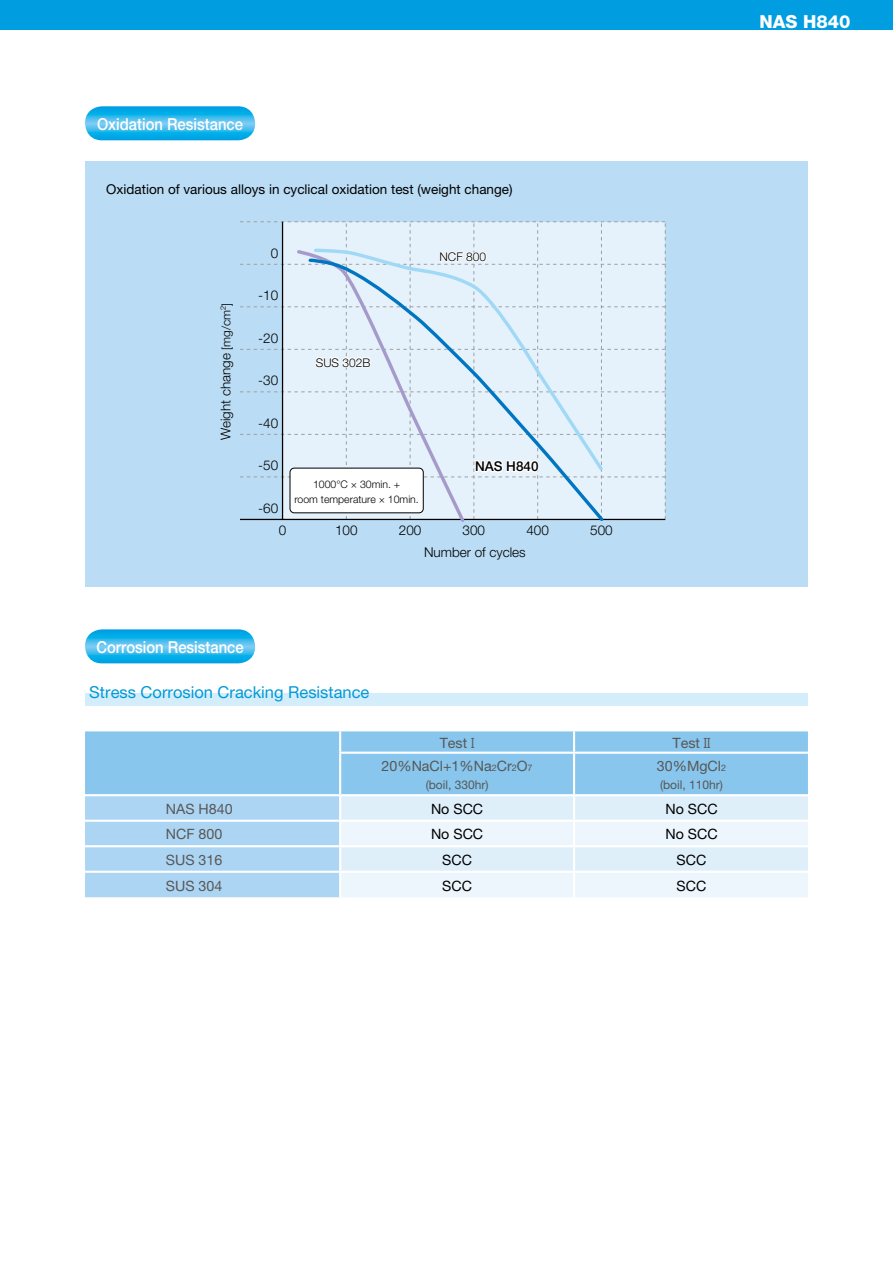
<style>
.page{position:relative;width:893px;height:1263px;background:#fff}
.page>*{position:absolute;margin:0;border:0;box-sizing:border-box;transform-origin:0 0}
.t1{font:800 18px "Helvetica Neue LT Std";color:#fff}
.t2{font:500 16.5px "Helvetica Neue LT Std";color:#fff;scale:.9 1}
.t3{font:16.5px "Helvetica Neue LT Std";color:#0099d9}
.t4{font:14.25px "Helvetica Neue LT Std";color:#595757}
.t5{font:14.25px "Helvetica Neue LT Std";color:#000}
.t6{font:300 13.5px "Helvetica Neue LT Std";color:#000}
.t7{font:13.5px "Helvetica Neue LT Std";color:#000}
.t8{font:500 13.5px "Helvetica Neue LT Std";color:#000}
.t9{font:12px "Helvetica Neue LT Std";color:#595757}
.t10{font:300 12px "Helvetica Neue LT Std";color:#000}
.t11{font:300 10.5px/15px "Helvetica Neue LT Std";color:#000;text-align:center}
.s1{font-size:12px}
.s2{font-family:"City";font-weight:300}
.s3{font-size:9px}
</style>
<div class="page">
<div style="left:0;top:0;width:893px;height:30px;background:#009de1"></div>
<svg style="left:85px;top:106px;width:170px;height:34px;background:#35b8eb"></svg>
<div style="left:85px;top:162px;width:723px;height:425px;background:#badcf4"></div>
<hr style="left:240px;top:519px;width:425px;height:1px;background:#000">
<svg style="left:240px;top:221px;width:426px;height:298px;background:#d8e8f4"></svg>
<div style="left:290px;top:468px;width:133px;height:45px;background:#fff;border-radius:4px"></div>
<div style="left:290px;top:468px;width:133px;height:45px;border:1px solid #000;border-radius:4px"></div>
<div style="left:85px;top:693px;width:723px;height:13px;background:#d3edfb"></div>
<div style="left:85px;top:731px;width:723px;height:63px;background:#88c6ed"></div>
<svg style="left:85px;top:796px;width:723px;height:101px;background:#d1e8f7"></svg>
<hr style="left:339px;top:731px;width:2px;height:21px;background:#fff">
<hr style="left:573px;top:731px;width:2px;height:21px;background:#fff">
<hr style="left:339px;top:752px;width:235px;height:2px;background:#fff">
<hr style="left:339px;top:754px;width:2px;height:40px;background:#fff">
<hr style="left:574px;top:752px;width:234px;height:2px;background:#fff">
<hr style="left:573px;top:754px;width:2px;height:40px;background:#fff">
<hr style="left:339px;top:796px;width:2px;height:24px;background:#fff">
<hr style="left:573px;top:796px;width:2px;height:24px;background:#fff">
<hr style="left:85px;top:820px;width:255px;height:2px;background:#fff">
<hr style="left:340px;top:820px;width:234px;height:2px;background:#fff">
<hr style="left:339px;top:822px;width:2px;height:23px;background:#fff">
<hr style="left:574px;top:820px;width:234px;height:2px;background:#fff">
<hr style="left:573px;top:822px;width:2px;height:23px;background:#fff">
<hr style="left:85px;top:845px;width:255px;height:2px;background:#fff">
<hr style="left:340px;top:845px;width:234px;height:2px;background:#fff">
<hr style="left:339px;top:847px;width:2px;height:24px;background:#fff">
<hr style="left:574px;top:845px;width:234px;height:2px;background:#fff">
<hr style="left:573px;top:847px;width:2px;height:24px;background:#fff">
<hr style="left:85px;top:871px;width:255px;height:2px;background:#fff">
<hr style="left:340px;top:871px;width:234px;height:2px;background:#fff">
<hr style="left:339px;top:873px;width:2px;height:24px;background:#fff">
<hr style="left:574px;top:871px;width:234px;height:2px;background:#fff">
<hr style="left:573px;top:873px;width:2px;height:24px;background:#fff">
<svg style="left:85px;top:629px;width:170px;height:34px;background:#2db5eb"></svg>
<p class="t1" style="left:759px;top:11px;width:93px">NAS H840</p>
<p class="t2" style="left:97px;top:114px;width:164px">Oxidation Resistance</p>
<p class="t7" style="left:106px;top:181px;width:408px">Oxidation of various alloys in cyclical oxidation test (weight change)</p>
<p class="t6" style="left:217px;top:440px;width:139px;rotate:-90deg">Weight change <span class="s1">[mg/cm</span><sup>2</sup><span class="s1">]</span></p>
<p class="t6" style="left:271px;top:245px;width:9px">0</p>
<p class="t6" style="left:258px;top:287px;width:22px">-10</p>
<p class="t6" style="left:258px;top:330px;width:22px">-20</p>
<p class="t6" style="left:258px;top:372px;width:22px">-30</p>
<p class="t6" style="left:258px;top:415px;width:22px">-40</p>
<p class="t6" style="left:258px;top:457px;width:22px">-50</p>
<p class="t6" style="left:258px;top:500px;width:22px">-60</p>
<p class="t10" style="left:316px;top:355px;width:56px">SUS 302B</p>
<p class="t11" style="left:294px;top:476px;width:126px">1000°C × 30min. +<br>room temperature × 10min.</p>
<p class="t10" style="left:439px;top:249px;width:48px">NCF 800</p>
<p class="t8" style="left:475px;top:458px;width:65px">NAS H840</p>
<p class="t6" style="left:279px;top:522px;width:9px">0</p>
<p class="t6" style="left:335px;top:522px;width:24px">100</p>
<p class="t6" style="left:399px;top:522px;width:24px">200</p>
<p class="t6" style="left:463px;top:522px;width:24px">300</p>
<p class="t6" style="left:526px;top:522px;width:24px">400</p>
<p class="t6" style="left:590px;top:522px;width:24px">500</p>
<p class="t6" style="left:424px;top:544px;width:103px">Number of cycles</p>
<p class="t2" style="left:96px;top:637px;width:165px">Corrosion Resistance</p>
<p class="t3" style="left:89px;top:683px;width:282px">Stress Corrosion Cracking Resistance</p>
<p class="t4" style="left:440px;top:734px;width:36px">Test <span class="s2">I</span></p>
<p class="t4" style="left:673px;top:734px;width:39px">Test <span class="s2">II</span></p>
<p class="t4" style="left:382px;top:758px;width:153px">20%NaCl+1%Na<span class="s3">2</span>Cr<span class="s3">2</span>O<span class="s3">7</span></p>
<p class="t9" style="left:426px;top:777px;width:64px">(boil, 330hr)</p>
<p class="t4" style="left:657px;top:758px;width:71px">30%MgCl<span class="s3">2</span></p>
<p class="t9" style="left:660px;top:777px;width:64px">(boil, 110hr)</p>
<p class="t4" style="left:166px;top:800px;width:68px">NAS H840</p>
<p class="t5" style="left:431px;top:800px;width:54px">No SCC</p>
<p class="t5" style="left:665px;top:800px;width:54px">No SCC</p>
<p class="t4" style="left:166px;top:826px;width:58px">NCF 800</p>
<p class="t5" style="left:431px;top:826px;width:54px">No SCC</p>
<p class="t5" style="left:665px;top:826px;width:54px">No SCC</p>
<p class="t4" style="left:166px;top:851px;width:58px">SUS 316</p>
<p class="t5" style="left:442px;top:851px;width:31px">SCC</p>
<p class="t5" style="left:677px;top:851px;width:31px">SCC</p>
<p class="t4" style="left:166px;top:877px;width:58px">SUS 304</p>
<p class="t5" style="left:442px;top:877px;width:31px">SCC</p>
<p class="t5" style="left:677px;top:877px;width:31px">SCC</p>
</div>
